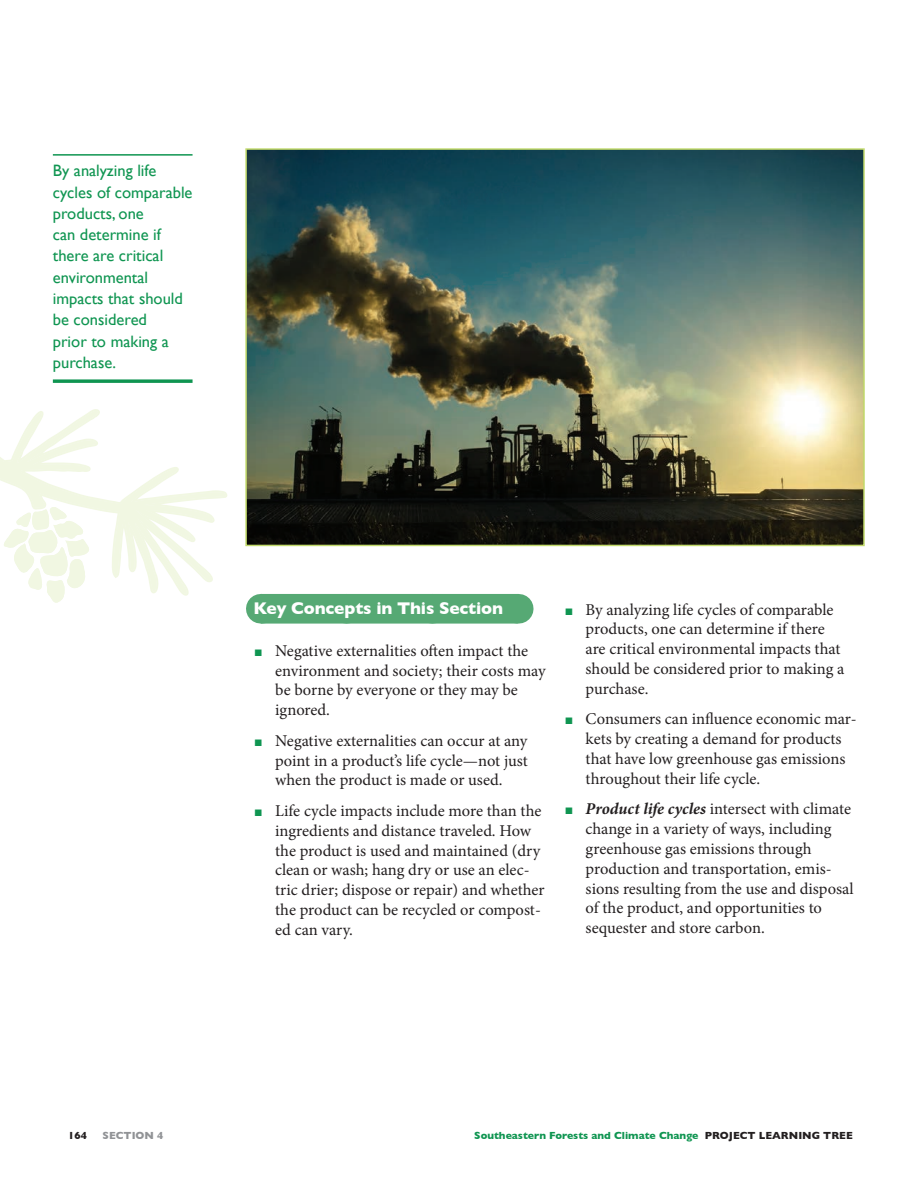
<style>
.page{position:relative;width:918px;height:1188px;background:#fff}
.page>*{position:absolute;margin:0;border:0;box-sizing:border-box;transform-origin:0 0}
.HEADER__REVERSE_GREE{font:700 17.25px "Gill Sans";letter-spacing:-.01em;color:#fff}
.t1{font:16.5px/19.8px "Minion Pro";color:#231f20}
.NEW{font:16.5px/21.3px "Gill Sans";color:#0f9551}
.Activity_Heading_2{font:700 10.5px "Gill Sans";color:#0f9551}
.Activity_Heading_2-2{font:700 10.5px "Gill Sans";color:#919396}
.Activity_Heading_2-3{font:700 10.5px "Gill Sans";color:#231f20}
.s1{color:#0f9551}
.s2{font-weight:700;font-style:italic}
.s3{color:#231f20}
</style>
<div class="page">
<div style="left:261px;top:594px;width:257px;height:30px;background:#56a974"></div>
<svg style="left:346px;top:623px;width:129px;height:1px"></svg>
<hr style="left:518px;top:594px;width:1px;height:30px;background:#56a974">
<svg style="left:0;top:409px;width:227px;height:194px"></svg>
<hr style="left:53px;top:154px;width:140px;height:2px;background:#0f9551">
<svg style="left:53px;top:379px;width:140px;height:4px"></svg>
<img style="left:248px;top:151px;width:614px;height:392px">
<div style="left:245px;top:148px;width:620px;height:398px;border:2px solid #c1d96b"></div>
<p class="NEW" style="left:53px;top:160px;width:141px">By analyzing life cycles of comparable products, one<br>can determine if there are critical environmental impacts that should be considered<br>prior to making a purchase.</p>
<p class="HEADER__REVERSE_GREE" style="left:254px;top:599px;width:251px">Key Concepts in This Section</p>
<p class="t1" style="left:275px;top:641px;width:272px;text-indent:-20px"><span class="s1">■</span> Negative externalities often impact the environment and society; their costs may be borne by everyone or they may be ignored.</p>
<p class="t1" style="left:275px;top:731px;width:254px;text-align:justify;text-indent:-20px"><span class="s1">■</span> Negative externalities can occur at any point in a product’s life cycle—not just when the product is made or used.</p>
<p class="t1" style="left:275px;top:801px;width:271px;text-indent:-20px"><span class="s1">■</span> Life cycle impacts include more than the ingredients and distance traveled. How the product is used and maintained (dry clean or wash; hang dry or use an elec&shy;tric drier; dispose or repair) and whether the product can be recycled or compost&shy;ed can vary.</p>
<p class="t1" style="left:586px;top:600px;width:260px;text-indent:-20px"><span class="s1">■</span> By analyzing life cycles of comparable products, one can determine if there are critical environmental impacts that should be considered prior to making a purchase.</p>
<p class="t1" style="left:586px;top:709px;width:272px;text-indent:-20px"><span class="s1">■</span> Consumers can influence economic mar&shy;kets by creating a demand for products that have low greenhouse gas emissions throughout their life cycle.</p>
<p class="t1" style="left:586px;top:799px;width:270px;text-indent:-20px"><span class="s1">■</span> <span class="s2">Product life cycles</span> intersect with climate change in a variety of ways, including greenhouse gas emissions through production and transportation, emis&shy;sions resulting from the use and disposal of the product, and opportunities to sequester and store carbon.</p>
<p class="Activity_Heading_2-3" style="left:68px;top:1129px;width:20px">164</p>
<p class="Activity_Heading_2-2" style="left:103px;top:1129px;width:62px">SECTION 4</p>
<p class="Activity_Heading_2" style="left:474px;top:1129px;width:380px">Southeastern Forests and Climate Change <span class="s3">PROJECT LEARNING TREE</span></p>
</div>
